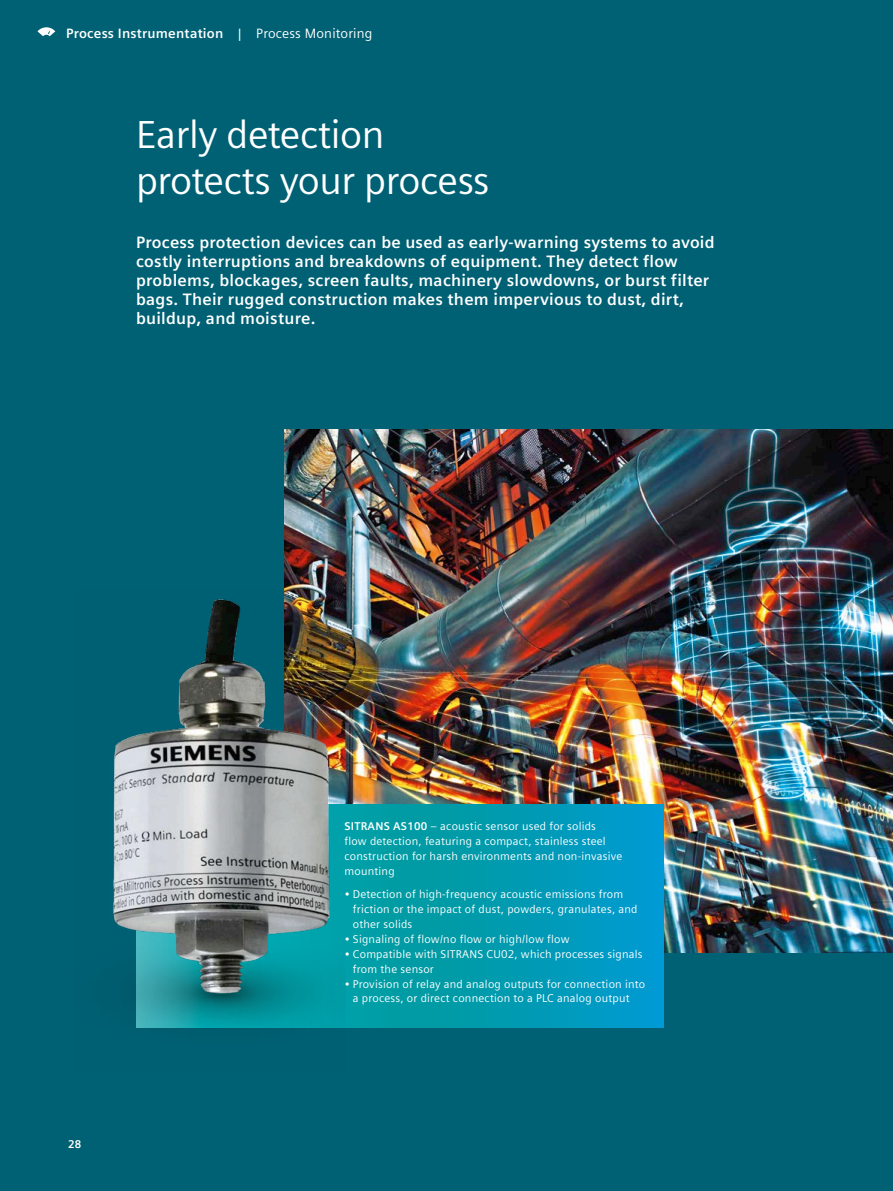
<style>
.page{position:relative;width:893px;height:1191px;background:#006174}
.page>*{position:absolute;margin:0;border:0;box-sizing:border-box;transform-origin:0 0}
.t1{font:39px/46.8px "Siemens Sans Global";letter-spacing:-.01em;color:#fff}
.t2{font:700 16.5px/19.2px "Siemens Sans Global";letter-spacing:.015em;color:#fff}
.t3{font:700 13.5px "Siemens Sans Global";letter-spacing:.015em;color:#fff}
.t4{font:11.25px/14.9px "Siemens Sans Global";letter-spacing:.02em;color:#fff}
.t5{font:700 11.25px "Siemens Sans Global";color:#fff}
.s1{font-weight:400}
.s2{font-weight:700}
</style>
<div class="page">
<img style="left:285px;top:429px;width:608px;height:523px">
<svg style="left:345px;top:805px;width:318px;height:223px"></svg>
<svg style="left:37px;top:27px;width:18px;height:9px"></svg>
<img style="left:113px;top:591px;width:232px;height:437px">
<p class="t3" style="left:66px;top:25px;width:308px">Process Instrumentation <span class="s1">| Process Monitoring</span></p>
<h1 class="t1" style="left:136px;top:112px;width:355px">Early detection protects your process</h1>
<p class="t2" style="left:136px;top:232px;width:580px">Process protection devices can be used as early-warning systems to avoid costly interruptions and breakdowns of equipment. They detect flow problems, blockages, screen faults, machinery slowdowns, or burst filter bags. Their rugged construction makes them impervious to dust, dirt, buildup, and moisture.</p>
<p class="t5" style="left:68px;top:1137px;width:15px">28</p>
<p class="t4" style="left:344px;top:819px;width:279px"><span class="s2">SITRANS AS100</span> – acoustic sensor used for solids<br>flow detection, featuring a compact, stainless steel construction for harsh environments and non-invasive mounting</p>
<p class="t4" style="left:353px;top:887px;width:286px;text-indent:-9px">• Detection of high-frequency acoustic emissions from friction or the impact of dust, powders, granulates, and other solids</p>
<p class="t4" style="left:344px;top:932px;width:227px">• Signaling of flow/no flow or high/low flow</p>
<p class="t4" style="left:353px;top:947px;width:291px;text-indent:-9px">• Compatible with SITRANS CU02, which processes signals from the sensor</p>
<p class="t4" style="left:353px;top:976px;width:294px;text-indent:-9px">• Provision of relay and analog outputs for connection into a process, or direct connection to a PLC analog output</p>
</div>
